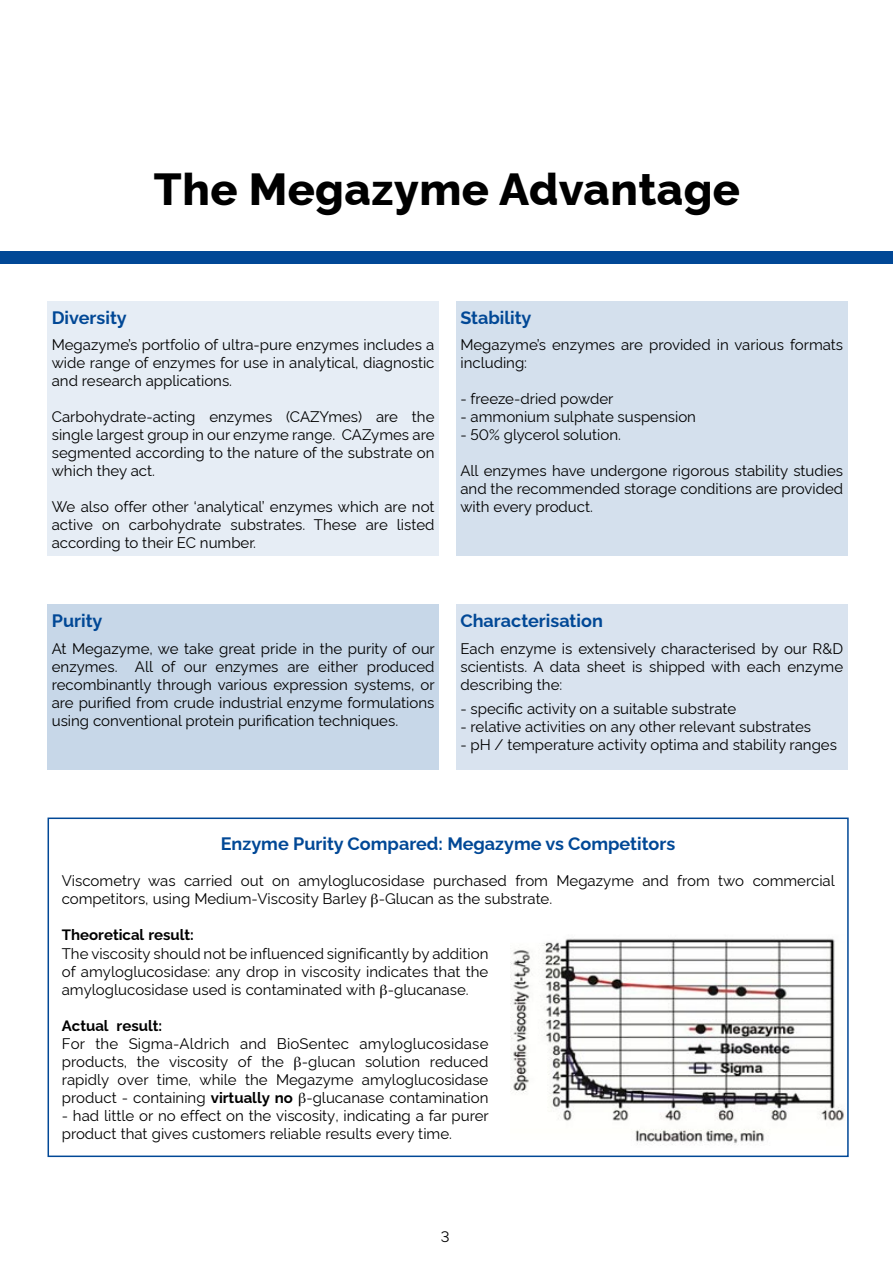
<style>
.page{position:relative;width:893px;height:1263px;background:#fff}
.page>*{position:absolute;margin:0;border:0;box-sizing:border-box;transform-origin:0 0}
.t1{font:800 45px "Rawline";letter-spacing:.01em;color:#000}
.t2{font:700 18px "Rawline";color:#014896}
.t3{font:15px/18px "Rawline";color:#000;text-align:justify}
.t4{font:700 15px "Rawline";color:#000}
.s1{font-weight:700}
</style>
<div class="page">
<div style="left:0;top:251px;width:893px;height:13px;background:#014896"></div>
<img style="left:511px;top:938px;width:333px;height:207px">
<div style="left:48px;top:817px;width:801px;height:340px;border:2px solid #014896"></div>
<div style="left:48px;top:301px;width:391px;height:255px;background:#e6edf5"></div>
<div style="left:456px;top:301px;width:391px;height:254px;background:#d4e0ed"></div>
<div style="left:456px;top:604px;width:391px;height:166px;background:#d9e3ef"></div>
<div style="left:48px;top:604px;width:391px;height:166px;background:#c7d7e8"></div>
<h1 class="t1" style="left:154px;top:155px;width:588px">The Megazyme Advantage</h1>
<p class="t2" style="left:52px;top:303px;width:76px">Diversity</p>
<p class="t3" style="left:52px;top:334px;width:384px">Megazyme’s portfolio of ultra-pure enzymes includes a wide range of enzymes for use in analytical, diagnostic and research applications.</p>
<p class="t3" style="left:52px;top:406px;width:384px">Carbohydrate-acting enzymes (CAZYmes) are the single largest group in our enzyme range. CAZymes are segmented according to the nature of the substrate on which they act.</p>
<p class="t3" style="left:52px;top:496px;width:384px">We also offer other ‘analytical’ enzymes which are not active on carbohydrate substrates. These are listed according to their EC number.</p>
<p class="t2" style="left:52px;top:607px;width:52px">Purity</p>
<p class="t3" style="left:52px;top:638px;width:385px">At Megazyme, we take great pride in the purity of our enzymes. All of our enzymes are either produced recombinantly through various expression systems, or are purified from crude industrial enzyme formulations using conventional protein purification techniques.</p>
<p class="t2" style="left:460px;top:303px;width:73px">Stability</p>
<p class="t3" style="left:460px;top:334px;width:384px">Megazyme’s enzymes are provided in various formats including:</p>
<p class="t3" style="left:460px;top:388px;width:154px">- freeze-dried powder</p>
<p class="t3" style="left:460px;top:406px;width:237px">- ammonium sulphate suspension</p>
<p class="t3" style="left:460px;top:424px;width:162px">- 50% glycerol solution.</p>
<p class="t3" style="left:460px;top:460px;width:384px">All enzymes have undergone rigorous stability studies and the recommended storage conditions are provided with every product.</p>
<p class="t2" style="left:460px;top:607px;width:144px">Characterisation</p>
<p class="t3" style="left:460px;top:638px;width:384px">Each enzyme is extensively characterised by our R&amp;D scientists. A data sheet is shipped with each enzyme describing the:</p>
<p class="t3" style="left:460px;top:698px;width:277px">- specific activity on a suitable substrate</p>
<p class="t3" style="left:460px;top:716px;width:352px">- relative activities on any other relevant substrates</p>
<p class="t3" style="left:460px;top:734px;width:378px">- pH / temperature activity optima and stability ranges</p>
<p class="t2" style="left:221px;top:830px;width:456px">Enzyme Purity Compared: Megazyme vs Competitors</p>
<p class="t3" style="left:62px;top:871px;width:775px">Viscometry was carried out on amyloglucosidase purchased from Megazyme and from two commercial competitors, using Medium-Viscosity Barley -Glucan as the substrate.</p>
<p class="t4" style="left:62px;top:923px;width:134px">Theoretical result:</p>
<p class="t3" style="left:62px;top:943px;width:428px">The viscosity should not be influenced significantly by addition of amyloglucosidase: any drop in viscosity indicates that the amyloglucosidase used is contaminated with -glucanase.</p>
<p class="t4" style="left:62px;top:1013px;width:102px">Actual result:</p>
<p class="t3" style="left:62px;top:1033px;width:428px">For the Sigma-Aldrich and BioSentec amyloglucosidase products, the viscosity of the -glucan solution reduced rapidly over time, while the Megazyme amyloglucosidase product - containing <span class="s1">virtually no</span> -glucanase contamination</p>
<p class="t3" style="left:62px;top:1105px;width:428px">- had little or no effect on the viscosity, indicating a far purer product that gives customers reliable results every time.</p>
<p class="t3" style="left:441px;top:1226px;width:10px">3</p>
</div>
